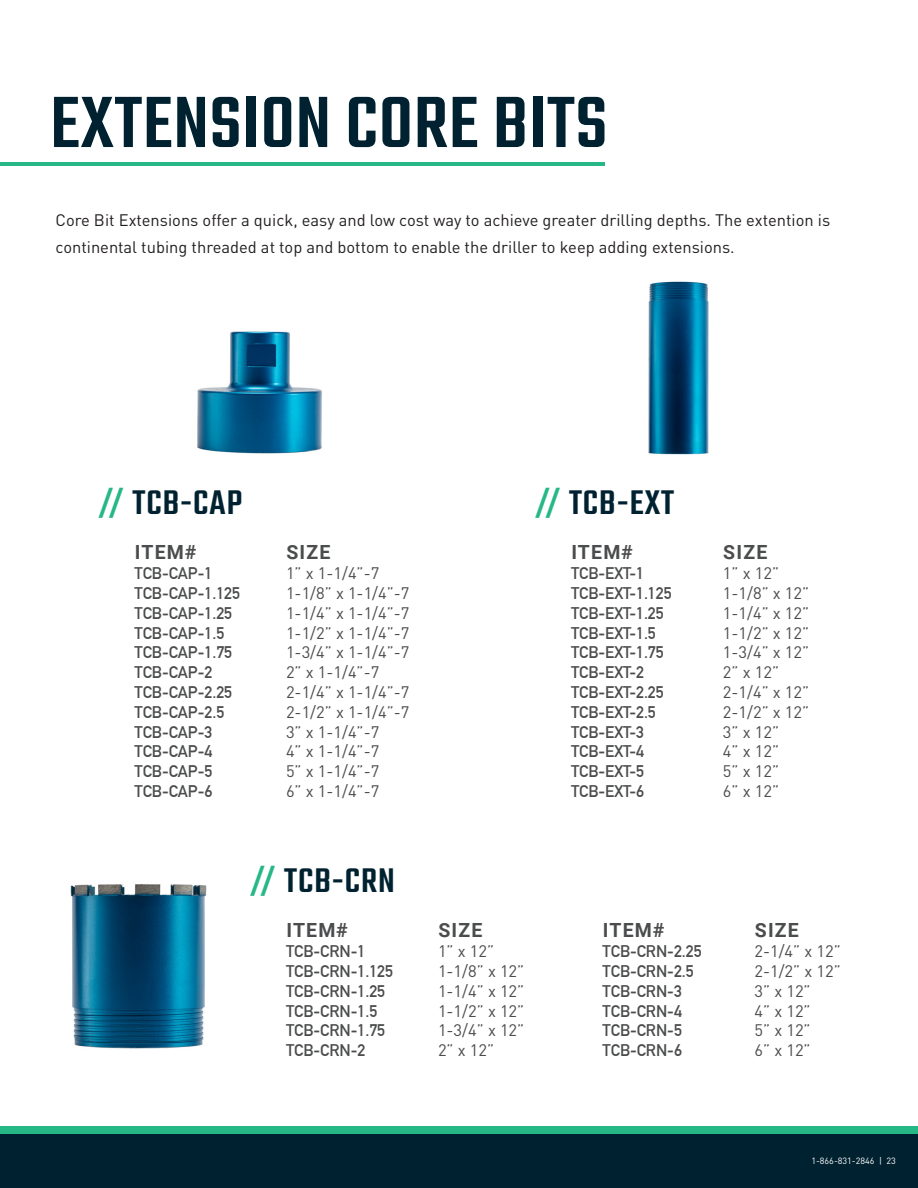
<style>
.page{position:relative;width:918px;height:1188px;background:#fff}
.page>*{position:absolute;margin:0;border:0;box-sizing:border-box;transform-origin:0 0}
.t1{font:500 79.5px "Teko";letter-spacing:.01em;color:#002230}
.t2{font:500 37.5px "Teko";letter-spacing:.025em;color:#002230}
.t3{font:700 19.5px "Roboto";letter-spacing:.06em;color:#4b4c4d}
.t4{font:700 16.5px "DIN Alternate";color:#4b4c4d}
.t5{font:16.5px "DIN";color:#4b4c4d}
.t6{font:16.5px/27px "DIN";color:#231f20}
.t7{font:9px "DIN";color:#fff}
.s1{color:#26b787}
</style>
<div class="page">
<div style="left:0;top:1126px;width:918px;height:62px;background:#26b787"></div>
<div style="left:0;top:1134px;width:918px;height:54px;background:#002230"></div>
<hr style="left:0;top:162px;width:605px;height:4px;background:#26b787">
<img style="left:70px;top:884px;width:137px;height:165px">
<img style="left:197px;top:331px;width:125px;height:123px">
<img style="left:648px;top:281px;width:61px;height:174px">
<p class="t1" style="left:50px;top:77px;width:559px">EXTENSION CORE BITS</p>
<p class="t6" style="left:56px;top:206px;width:776px">Core Bit Extensions offer a quick, easy and low cost way to achieve greater drilling depths. The extention is continental tubing threaded at top and bottom to enable the driller to keep adding extensions.</p>
<p class="t2" style="left:99px;top:481px;width:145px"><span class="s1">//</span> TCB-CAP</p>
<p class="t3" style="left:135px;top:539px;width:63px">ITEM#</p>
<p class="t4" style="left:135px;top:561px;width:79px">TCB-CAP-1</p>
<p class="t4" style="left:135px;top:581px;width:107px">TCB-CAP-1.125</p>
<p class="t4" style="left:135px;top:600px;width:99px">TCB-CAP-1.25</p>
<p class="t4" style="left:135px;top:620px;width:91px">TCB-CAP-1.5</p>
<p class="t4" style="left:135px;top:640px;width:99px">TCB-CAP-1.75</p>
<p class="t4" style="left:135px;top:660px;width:79px">TCB-CAP-2</p>
<p class="t4" style="left:135px;top:680px;width:99px">TCB-CAP-2.25</p>
<p class="t4" style="left:135px;top:699px;width:91px">TCB-CAP-2.5</p>
<p class="t4" style="left:135px;top:719px;width:79px">TCB-CAP-3</p>
<p class="t4" style="left:135px;top:739px;width:79px">TCB-CAP-4</p>
<p class="t4" style="left:135px;top:759px;width:79px">TCB-CAP-5</p>
<p class="t4" style="left:135px;top:779px;width:79px">TCB-CAP-6</p>
<p class="t3" style="left:286px;top:539px;width:45px">SIZE</p>
<p class="t5" style="left:286px;top:563px;width:95px">1” x 1-1/4”-7</p>
<p class="t5" style="left:286px;top:583px;width:125px">1-1/8” x 1-1/4”-7</p>
<p class="t5" style="left:286px;top:602px;width:125px">1-1/4” x 1-1/4”-7</p>
<p class="t5" style="left:286px;top:622px;width:125px">1-1/2” x 1-1/4”-7</p>
<p class="t5" style="left:286px;top:642px;width:125px">1-3/4” x 1-1/4”-7</p>
<p class="t5" style="left:286px;top:662px;width:95px">2” x 1-1/4”-7</p>
<p class="t5" style="left:286px;top:682px;width:125px">2-1/4” x 1-1/4”-7</p>
<p class="t5" style="left:286px;top:701px;width:125px">2-1/2” x 1-1/4”-7</p>
<p class="t5" style="left:286px;top:721px;width:95px">3” x 1-1/4”-7</p>
<p class="t5" style="left:286px;top:741px;width:95px">4” x 1-1/4”-7</p>
<p class="t5" style="left:286px;top:761px;width:95px">5” x 1-1/4”-7</p>
<p class="t5" style="left:286px;top:781px;width:95px">6” x 1-1/4”-7</p>
<p class="t2" style="left:250px;top:859px;width:146px"><span class="s1">//</span> TCB-CRN</p>
<p class="t3" style="left:286px;top:917px;width:63px">ITEM#</p>
<p class="t4" style="left:286px;top:939px;width:81px">TCB-CRN-1</p>
<p class="t4" style="left:286px;top:959px;width:109px">TCB-CRN-1.125</p>
<p class="t4" style="left:286px;top:978px;width:101px">TCB-CRN-1.25</p>
<p class="t4" style="left:286px;top:998px;width:93px">TCB-CRN-1.5</p>
<p class="t4" style="left:286px;top:1018px;width:101px">TCB-CRN-1.75</p>
<p class="t4" style="left:286px;top:1038px;width:81px">TCB-CRN-2</p>
<p class="t2" style="left:535px;top:481px;width:140px"><span class="s1">//</span> TCB-EXT</p>
<p class="t3" style="left:571px;top:539px;width:63px">ITEM#</p>
<p class="t4" style="left:571px;top:561px;width:74px">TCB-EXT-1</p>
<p class="t4" style="left:571px;top:581px;width:102px">TCB-EXT-1.125</p>
<p class="t4" style="left:571px;top:600px;width:94px">TCB-EXT-1.25</p>
<p class="t4" style="left:571px;top:620px;width:86px">TCB-EXT-1.5</p>
<p class="t4" style="left:571px;top:640px;width:94px">TCB-EXT-1.75</p>
<p class="t4" style="left:571px;top:660px;width:74px">TCB-EXT-2</p>
<p class="t4" style="left:571px;top:680px;width:94px">TCB-EXT-2.25</p>
<p class="t4" style="left:571px;top:699px;width:86px">TCB-EXT-2.5</p>
<p class="t4" style="left:571px;top:719px;width:74px">TCB-EXT-3</p>
<p class="t4" style="left:571px;top:739px;width:74px">TCB-EXT-4</p>
<p class="t4" style="left:571px;top:759px;width:74px">TCB-EXT-5</p>
<p class="t4" style="left:571px;top:779px;width:74px">TCB-EXT-6</p>
<p class="t3" style="left:723px;top:539px;width:45px">SIZE</p>
<p class="t5" style="left:723px;top:563px;width:58px">1” x 12”</p>
<p class="t5" style="left:723px;top:583px;width:88px">1-1/8” x 12”</p>
<p class="t5" style="left:723px;top:602px;width:88px">1-1/4” x 12”</p>
<p class="t5" style="left:723px;top:622px;width:88px">1-1/2” x 12”</p>
<p class="t5" style="left:723px;top:642px;width:88px">1-3/4” x 12”</p>
<p class="t5" style="left:723px;top:662px;width:58px">2” x 12”</p>
<p class="t5" style="left:723px;top:682px;width:88px">2-1/4” x 12”</p>
<p class="t5" style="left:723px;top:701px;width:88px">2-1/2” x 12”</p>
<p class="t5" style="left:723px;top:721px;width:58px">3” x 12”</p>
<p class="t5" style="left:723px;top:741px;width:58px">4” x 12”</p>
<p class="t5" style="left:723px;top:761px;width:58px">5” x 12”</p>
<p class="t5" style="left:723px;top:781px;width:58px">6” x 12”</p>
<p class="t3" style="left:438px;top:917px;width:45px">SIZE</p>
<p class="t5" style="left:438px;top:941px;width:58px">1” x 12”</p>
<p class="t5" style="left:438px;top:961px;width:88px">1-1/8” x 12”</p>
<p class="t5" style="left:438px;top:981px;width:88px">1-1/4” x 12”</p>
<p class="t5" style="left:438px;top:1000px;width:88px">1-1/2” x 12”</p>
<p class="t5" style="left:438px;top:1020px;width:88px">1-3/4” x 12”</p>
<p class="t5" style="left:438px;top:1040px;width:58px">2” x 12”</p>
<p class="t3" style="left:603px;top:917px;width:63px">ITEM#</p>
<p class="t4" style="left:603px;top:939px;width:101px">TCB-CRN-2.25</p>
<p class="t4" style="left:603px;top:959px;width:93px">TCB-CRN-2.5</p>
<p class="t4" style="left:603px;top:978px;width:81px">TCB-CRN-3</p>
<p class="t4" style="left:603px;top:998px;width:81px">TCB-CRN-4</p>
<p class="t4" style="left:603px;top:1018px;width:81px">TCB-CRN-5</p>
<p class="t4" style="left:603px;top:1038px;width:81px">TCB-CRN-6</p>
<p class="t3" style="left:755px;top:917px;width:45px">SIZE</p>
<p class="t5" style="left:755px;top:941px;width:88px">2-1/4” x 12”</p>
<p class="t5" style="left:755px;top:961px;width:88px">2-1/2” x 12”</p>
<p class="t5" style="left:755px;top:981px;width:58px">3” x 12”</p>
<p class="t5" style="left:755px;top:1000px;width:58px">4” x 12”</p>
<p class="t5" style="left:755px;top:1020px;width:58px">5” x 12”</p>
<p class="t5" style="left:755px;top:1040px;width:58px">6” x 12”</p>
<p class="t7" style="left:811px;top:1156px;width:86px">1-866-831-2846 | 23</p>
</div>
